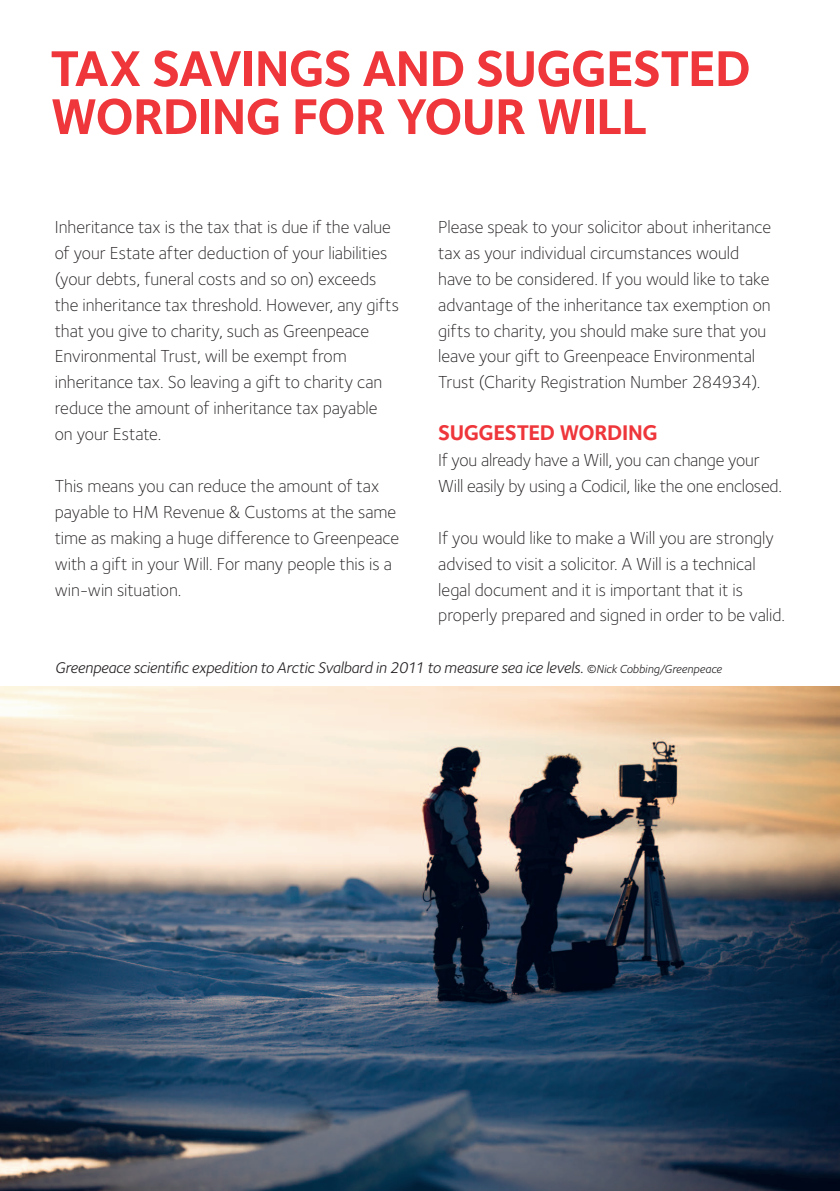
<style>
.page{position:relative;width:840px;height:1191px;background:#fff}
.page>*{position:absolute;margin:0;border:0;box-sizing:border-box;transform-origin:0 0}
.Pro_Ed__Paragraph{font:700 52px/48px "Foundry Sterling";letter-spacing:-.02em;color:#ee363b}
.Pro_Ed__Paragraph-2{font:700 22px "Foundry Sterling";letter-spacing:-.02em;color:#ee363b}
.Pro_Ed__Paragraph-3{font:300 18px/25.8px "Foundry Sterling";letter-spacing:-.005em;color:#231f20}
.Pro_Ed__Paragraph-4{font:italic 16px "Foundry Sterling";letter-spacing:-.02em;color:#231f20}
.s1{font-size:12px}
</style>
<div class="page">
<img style="left:0;top:686px;width:839px;height:505px">
<p class="Pro_Ed__Paragraph" style="left:50px;top:44px;width:702px">TAX SAVINGS AND SUGGESTED<br>WORDING FOR YOUR WILL</p>
<p class="Pro_Ed__Paragraph-3" style="left:55px;top:214px;width:345px">Inheritance tax is the tax that is due if the value of your Estate after deduction of your liabilities (your debts, funeral costs and so on) exceeds the inheritance tax threshold. However, any gifts that you give to charity, such as Greenpeace Environmental Trust, will be exempt from inheritance tax. So leaving a gift to charity can reduce the amount of inheritance tax payable on your Estate.</p>
<p class="Pro_Ed__Paragraph-3" style="left:55px;top:473px;width:346px">This means you can reduce the amount of tax payable to HM Revenue &amp; Customs at the same time as making a huge difference to Greenpeace with a gift in your Will. For many people this is a win-win situation.</p>
<p class="Pro_Ed__Paragraph-3" style="left:438px;top:214px;width:334px">Please speak to your solicitor about inheritance tax as your individual circumstances would have to be considered. If you would like to take advantage of the inheritance tax exemption on gifts to charity, you should make sure that you leave your gift to Greenpeace Environmental Trust (Charity Registration Number 284934).</p>
<p class="Pro_Ed__Paragraph-2" style="left:438px;top:419px;width:221px">SUGGESTED WORDING</p>
<p class="Pro_Ed__Paragraph-3" style="left:438px;top:447px;width:345px">If you already have a Will, you can change your<br>Will easily by using a Codicil, like the one enclosed.</p>
<p class="Pro_Ed__Paragraph-3" style="left:438px;top:524px;width:348px">If you would like to make a Will you are strongly advised to visit a solicitor. A Will is a technical legal document and it is important that it is properly prepared and signed in order to be valid.</p>
<p class="Pro_Ed__Paragraph-4" style="left:55px;top:658px;width:668px">Greenpeace scientific expedition to Arctic Svalbard in 2011 to measure sea ice levels. <span class="s1">©Nick Cobbing/Greenpeace</span></p>
</div>
